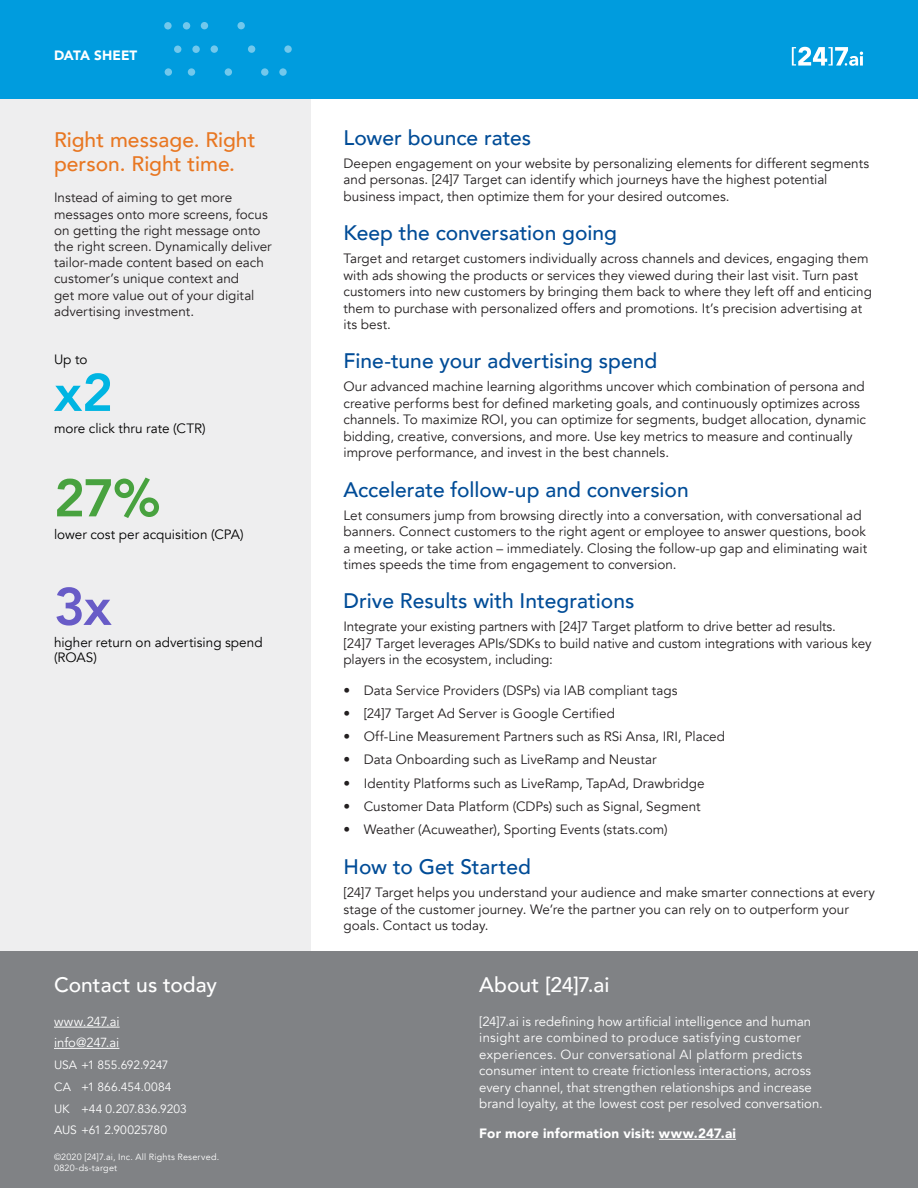
<style>
.page{position:relative;width:918px;height:1188px;background:#fff}
.page>*{position:absolute;margin:0;border:0;box-sizing:border-box;transform-origin:0 0}
._247_body_copy_100_K{font:800 52.5px "Avenir";color:#48a23f}
._247_body_copy_100_K-2{font:800 52.5px "Avenir";color:#00b5e2}
._247_body_copy_100_K-3{font:800 52.5px "Avenir";color:#685bc7}
._247_body_copy_2nd_l{font:500 21px "Avenir";color:#004c97}
._247_body_copy_1st_l{font:500 21px/24px "Avenir";color:#e87722}
._247_Header_white_su{font:500 21px "Avenir";color:#fff}
._247_body_copy_1st_l-2{font:500 21px "Avenir";color:#004c97}
._247_body_copy_2nd_l-2{font:13.5px/16.5px "Avenir";color:#231f20}
._247_body_copy_100_K-4{font:13.5px/16.2px "Avenir";color:#231f20}
._247_body_copy_100_K-5{font:13.5px/15px "Avenir";color:#000}
._247_body_copy_3rd_l{font:900 13.5px "Avenir";letter-spacing:.015em;color:#fff}
._247_eyebrow{font:900 13.5px "Avenir";letter-spacing:.005em;color:#fff}
._247_body_copy{font:13.2px/16.5px "Avenir";letter-spacing:.005em;color:#fff}
._247_body_copy-2{font:12px "Avenir";color:#fff}
._247_footer_white{font:9px/10.8px "Avenir";letter-spacing:.025em;color:#fff}
</style>
<div class="page">
<div style="left:0;top:0;width:310px;height:1188px;background:#eeeeef"></div>
<div style="left:0;top:0;width:918px;height:98px;background:#009cde"></div>
<svg style="left:792px;top:47px;width:71px;height:19px"></svg>
<div style="left:201px;top:22px;width:7px;height:7px;background:#72c8ec;border-radius:50%"></div>
<div style="left:248px;top:45px;width:7px;height:8px;background:#72c8ec;border-radius:50%"></div>
<div style="left:225px;top:68px;width:7px;height:8px;background:#72c8ec;border-radius:50%"></div>
<div style="left:188px;top:68px;width:7px;height:8px;background:#72c8ec;border-radius:50%"></div>
<svg style="left:279px;top:68px;width:8px;height:8px"></svg>
<div style="left:237px;top:22px;width:8px;height:7px;background:#72c8ec;border-radius:50%"></div>
<svg style="left:284px;top:45px;width:8px;height:8px"></svg>
<svg style="left:261px;top:68px;width:7px;height:8px"></svg>
<div style="left:211px;top:45px;width:7px;height:8px;background:#72c8ec;border-radius:50%"></div>
<div style="left:165px;top:68px;width:7px;height:8px;background:#72c8ec;border-radius:50%"></div>
<div style="left:174px;top:46px;width:7px;height:7px;background:#72c8ec;border-radius:50%"></div>
<svg style="left:192px;top:46px;width:8px;height:7px"></svg>
<svg style="left:164px;top:22px;width:8px;height:8px"></svg>
<svg style="left:183px;top:22px;width:7px;height:8px"></svg>
<div style="left:0;top:951px;width:918px;height:237px;background:#808285"></div>
<hr style="left:54px;top:1027px;width:66px;height:1px;background:#fff">
<hr style="left:54px;top:1048px;width:65px;height:1px;background:#fff">
<hr style="left:659px;top:1139px;width:77px;height:1px;background:#fff">
<p class="_247_eyebrow" style="left:54px;top:44px;width:85px">DATA SHEET</p>
<p class="_247_body_copy_1st_l" style="left:54px;top:127px;width:203px">Right message. Right person. Right time.</p>
<p class="_247_body_copy_100_K-4" style="left:54px;top:190px;width:219px">Instead of aiming to get more messages onto more screens, focus on getting the right message onto the right screen. Dynamically deliver tailor-made content based on each customer’s unique context and<br>get more value out of your digital advertising investment.</p>
<p class="_247_body_copy_100_K-5" style="left:54px;top:353px;width:35px">Up to</p>
<p class="_247_body_copy_100_K-2" style="left:54px;top:352px;width:61px">x2</p>
<p class="_247_body_copy_100_K-5" style="left:54px;top:422px;width:153px">more click thru rate (CTR)</p>
<p class="_247_body_copy_100_K" style="left:54px;top:457px;width:108px">27%</p>
<p class="_247_body_copy_100_K-5" style="left:54px;top:527px;width:191px">lower cost per acquisition (CPA)</p>
<p class="_247_body_copy_100_K-3" style="left:54px;top:566px;width:59px">3x</p>
<p class="_247_body_copy_100_K-5" style="left:54px;top:636px;width:210px">higher return on advertising spend (ROAS)</p>
<p class="_247_Header_white_su" style="left:54px;top:967px;width:164px">Contact us today</p>
<p class="_247_body_copy" style="left:54px;top:1013px;width:67px">www.247.ai</p>
<p class="_247_body_copy" style="left:54px;top:1035px;width:67px">info@247.ai</p>
<p class="_247_body_copy-2" style="left:54px;top:1058px;width:116px">USA +1 855.692.9247</p>
<p class="_247_body_copy-2" style="left:54px;top:1080px;width:119px">CA +1 866.454.0084</p>
<p class="_247_body_copy-2" style="left:54px;top:1101px;width:134px">UK +44 0.207.836.9203</p>
<p class="_247_body_copy-2" style="left:54px;top:1123px;width:115px">AUS +61 2.90025780</p>
<p class="_247_footer_white" style="left:54px;top:1152px;width:167px">©2020 [24]7.ai, Inc. All Rights Reserved.<br>0820-ds-target</p>
<p class="_247_body_copy_2nd_l" style="left:344px;top:119px;width:189px">Lower bounce rates</p>
<p class="_247_body_copy_2nd_l-2" style="left:343px;top:155px;width:527px">Deepen engagement on your website by personalizing elements for different segments and personas. [24]7 Target can identify which journeys have the highest potential business impact, then optimize them for your desired outcomes.</p>
<p class="_247_body_copy_2nd_l" style="left:344px;top:215px;width:275px">Keep the conversation going</p>
<p class="_247_body_copy_2nd_l-2" style="left:343px;top:250px;width:530px">Target and retarget customers individually across channels and devices, engaging them with ads showing the products or services they viewed during their last visit. Turn past customers into new customers by bringing them back to where they left off and enticing them to purchase with personalized offers and promotions. It’s precision advertising at its best.</p>
<p class="_247_body_copy_2nd_l" style="left:343px;top:343px;width:315px">Fine-tune your advertising spend</p>
<p class="_247_body_copy_2nd_l-2" style="left:343px;top:379px;width:524px">Our advanced machine learning algorithms uncover which combination of persona and creative performs best for defined marketing goals, and continuously optimizes across channels. To maximize ROI, you can optimize for segments, budget allocation, dynamic bidding, creative, conversions, and more. Use key metrics to measure and continually improve performance, and invest in the best channels.</p>
<p class="_247_body_copy_2nd_l" style="left:343px;top:471px;width:347px">Accelerate follow-up and conversion</p>
<p class="_247_body_copy_2nd_l-2" style="left:343px;top:507px;width:525px">Let consumers jump from browsing directly into a conversation, with conversational ad banners. Connect customers to the right agent or employee to answer questions, book a meeting, or take action – immediately. Closing the follow-up gap and eliminating wait times speeds the time from engagement to conversion.</p>
<p class="_247_body_copy_2nd_l" style="left:344px;top:583px;width:292px">Drive Results with Integrations</p>
<p class="_247_body_copy_2nd_l-2" style="left:343px;top:619px;width:530px">Integrate your existing partners with [24]7 Target platform to drive better ad results.<br>[24]7 Target leverages APIs/SDKs to build native and custom integrations with various key players in the ecosystem, including:</p>
<p class="_247_body_copy_2nd_l-2" style="left:344px;top:682px;width:336px">• Data Service Providers (DSPs) via IAB compliant tags</p>
<p class="_247_body_copy_2nd_l-2" style="left:344px;top:705px;width:273px">• [24]7 Target Ad Server is Google Certified</p>
<p class="_247_body_copy_2nd_l-2" style="left:344px;top:728px;width:383px">• Off-Line Measurement Partners such as RSi Ansa, IRI, Placed</p>
<p class="_247_body_copy_2nd_l-2" style="left:344px;top:752px;width:315px">• Data Onboarding such as LiveRamp and Neustar</p>
<p class="_247_body_copy_2nd_l-2" style="left:344px;top:775px;width:363px">• Identity Platforms such as LiveRamp, TapAd, Drawbridge</p>
<p class="_247_body_copy_2nd_l-2" style="left:344px;top:798px;width:359px">• Customer Data Platform (CDPs) such as Signal, Segment</p>
<p class="_247_body_copy_2nd_l-2" style="left:344px;top:821px;width:326px">• Weather (Acuweather), Sporting Events (stats.com)</p>
<p class="_247_body_copy_1st_l-2" style="left:344px;top:848px;width:189px">How to Get Started</p>
<p class="_247_body_copy_2nd_l-2" style="left:344px;top:884px;width:533px">[24]7 Target helps you understand your audience and make smarter connections at every stage of the customer journey. We’re the partner you can rely on to outperform your goals. Contact us today.</p>
<p class="_247_Header_white_su" style="left:479px;top:967px;width:132px">About [24]7.ai</p>
<p class="_247_body_copy" style="left:479px;top:1013px;width:345px">[24]7.ai is redefining how artificial intelligence and human insight are combined to produce satisfying customer experiences. Our conversational AI platform predicts consumer intent to create frictionless interactions, across every channel, that strengthen relationships and increase brand loyalty, at the lowest cost per resolved conversation.</p>
<p class="_247_body_copy_3rd_l" style="left:479px;top:1122px;width:258px">For more information visit: www.247.ai</p>
</div>
